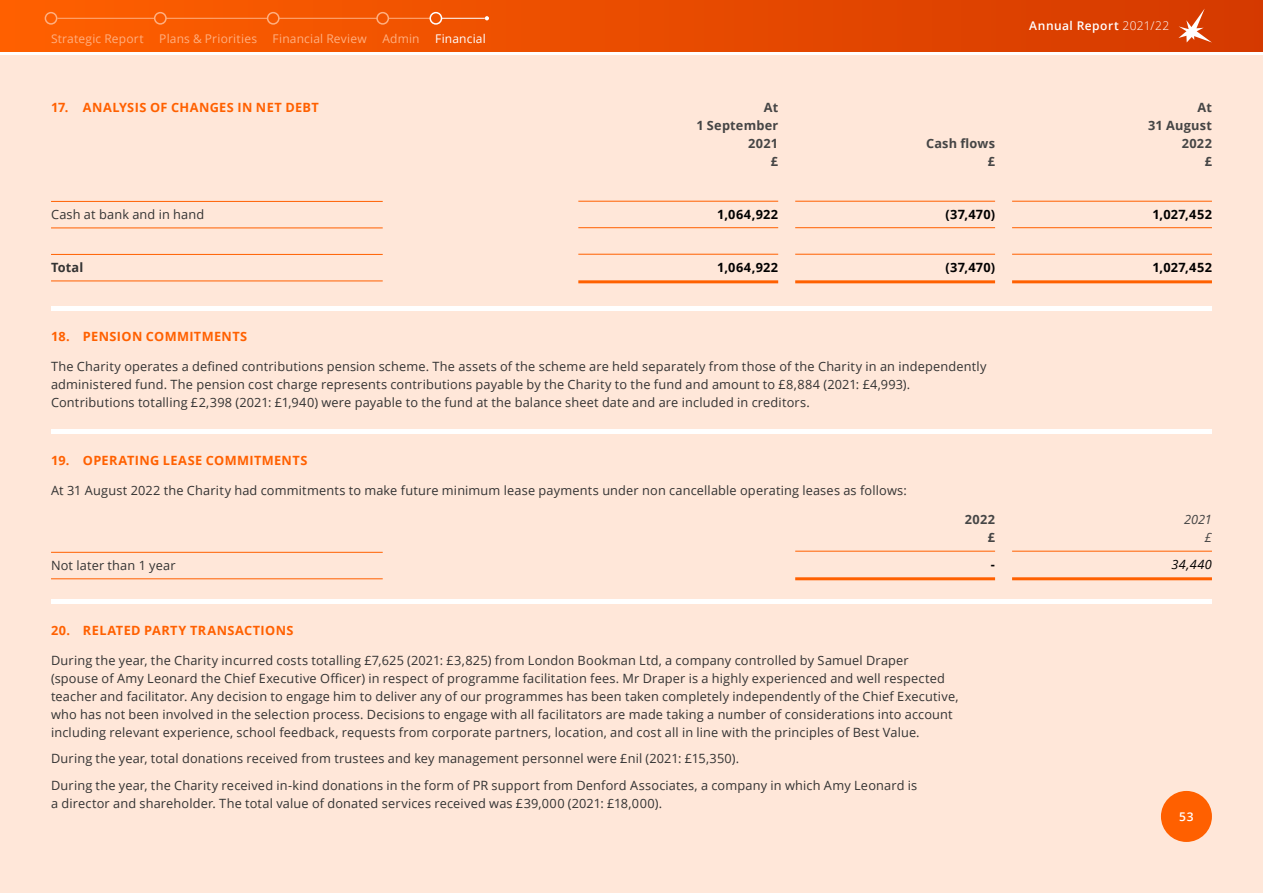
<style>
.page{position:relative;width:1263px;height:893px;background:#fff}
.page>*{position:absolute;margin:0;border:0;box-sizing:border-box;transform-origin:0 0}
.t1{font:12.75px/18px "Open Sans";letter-spacing:.015em;color:#333}
.t2{font:700 12.75px "Open Sans";letter-spacing:.03em;color:#ff6000}
.t3{font:700 12.75px "Open Sans";letter-spacing:.03em;color:#000}
.t4{font:700 12.75px/18px "Open Sans";letter-spacing:.015em;color:#454545;text-align:right}
.t5{font:italic 12.75px "Open Sans";color:#000}
.t6{font:700 12.75px "Open Sans";letter-spacing:.01em;color:#333}
.t7{font:italic 12.75px/18px "Open Sans";color:#454545;text-align:right}
.t8{font:12px "Open Sans";letter-spacing:.015em;color:#ffaf80}
.t9{font:600 12px "Open Sans";letter-spacing:.04em;color:#fff}
.t10{font:12px "Open Sans";letter-spacing:.015em;color:#fff}
.s1{font-weight:300}
</style>
<div class="page">
<div style="left:0;top:0;width:1263px;height:51px;background:linear-gradient(to right,#ff6000,#d43900)"></div>
<svg style="left:1178px;top:9px;width:34px;height:34px"></svg>
<hr style="left:57px;top:18px;width:97px;height:1px;background:#ffaf80">
<div style="left:45px;top:12px;width:12px;height:13px;border:2px solid #ffaf80;border-radius:50%"></div>
<hr style="left:166px;top:18px;width:102px;height:1px;background:#ffaf80">
<hr style="left:279px;top:18px;width:98px;height:1px;background:#ffaf80">
<hr style="left:388px;top:18px;width:42px;height:1px;background:#ffaf80">
<hr style="left:442px;top:18px;width:43px;height:1px;background:#fff">
<svg style="left:485px;top:16px;width:4px;height:4px"></svg>
<div style="left:267px;top:12px;width:13px;height:13px;border:2px solid #ffaf80;border-radius:50%"></div>
<div style="left:376px;top:12px;width:13px;height:13px;border:2px solid #ffaf80;border-radius:50%"></div>
<div style="left:429px;top:12px;width:13px;height:13px;border:2px solid #fff;border-radius:50%"></div>
<div style="left:154px;top:12px;width:13px;height:13px;border:2px solid #ffaf80;border-radius:50%"></div>
<div style="left:0;top:55px;width:1263px;height:838px;background:#ffe7d9"></div>
<hr style="left:578px;top:201px;width:200px;height:1px;background:#ff6000">
<hr style="left:578px;top:227px;width:200px;height:1px;background:#ff6000">
<hr style="left:578px;top:254px;width:200px;height:1px;background:#ff6000">
<hr style="left:578px;top:280px;width:200px;height:3px;background:#ff6000">
<hr style="left:795px;top:201px;width:200px;height:1px;background:#ff6000">
<hr style="left:795px;top:227px;width:200px;height:1px;background:#ff6000">
<hr style="left:795px;top:254px;width:200px;height:1px;background:#ff6000">
<hr style="left:795px;top:280px;width:200px;height:3px;background:#ff6000">
<hr style="left:1012px;top:201px;width:200px;height:1px;background:#ff6000">
<hr style="left:1012px;top:227px;width:200px;height:1px;background:#ff6000">
<hr style="left:1012px;top:254px;width:200px;height:1px;background:#ff6000">
<hr style="left:1012px;top:280px;width:200px;height:3px;background:#ff6000">
<hr style="left:51px;top:201px;width:332px;height:1px;background:#ff6000">
<hr style="left:51px;top:228px;width:332px;height:1px;background:#ff6000">
<hr style="left:51px;top:254px;width:332px;height:1px;background:#ff6000">
<hr style="left:51px;top:281px;width:332px;height:1px;background:#ff6000">
<div style="left:1161px;top:791px;width:51px;height:51px;background:#ff6000;border-radius:50%"></div>
<hr style="left:51px;top:306px;width:1161px;height:4px;background:#fff">
<div style="left:51px;top:429px;width:1161px;height:5px;background:#fff"></div>
<hr style="left:795px;top:551px;width:200px;height:1px;background:#ff6000">
<hr style="left:795px;top:577px;width:200px;height:3px;background:#ff6000">
<hr style="left:1012px;top:551px;width:200px;height:1px;background:#ff6000">
<hr style="left:1012px;top:577px;width:200px;height:3px;background:#ff6000">
<hr style="left:51px;top:552px;width:332px;height:1px;background:#ff6000">
<hr style="left:51px;top:578px;width:332px;height:1px;background:#ff6000">
<hr style="left:51px;top:600px;width:1161px;height:4px;background:#fff">
<p class="t8" style="left:51px;top:30px;width:94px">Strategic Report</p>
<p class="t8" style="left:159px;top:30px;width:99px">Plans &amp; Priorities</p>
<p class="t8" style="left:273px;top:30px;width:96px">Financial Review</p>
<p class="t8" style="left:382px;top:30px;width:39px">Admin</p>
<p class="t10" style="left:435px;top:30px;width:52px">Financial</p>
<p class="t2" style="left:51px;top:98px;width:269px">17. ANALYSIS OF CHANGES IN NET DEBT</p>
<p class="t4" style="left:696px;top:98px;width:83px">At<br>1 September<br>2021<br>£</p>
<p class="t1" style="left:51px;top:205px;width:155px">Cash at bank and in hand</p>
<p class="t6" style="left:51px;top:258px;width:34px">Total</p>
<p class="t3" style="left:717px;top:205px;width:63px">1,064,922</p>
<p class="t3" style="left:717px;top:258px;width:63px">1,064,922</p>
<p class="t4" style="left:926px;top:134px;width:71px">Cash flows £</p>
<p class="t3" style="left:945px;top:205px;width:51px">(37,470)</p>
<p class="t3" style="left:945px;top:258px;width:51px">(37,470)</p>
<p class="t2" style="left:51px;top:328px;width:198px">18. PENSION COMMITMENTS</p>
<p class="t1" style="left:51px;top:357px;width:937px">The Charity operates a defined contributions pension scheme. The assets of the scheme are held separately from those of the Charity in an independently administered fund. The pension cost charge represents contributions payable by the Charity to the fund and amount to £8,884 (2021: £4,993).<br>Contributions totalling £2,398 (2021: £1,940) were payable to the fund at the balance sheet date and are included in creditors.</p>
<p class="t2" style="left:51px;top:451px;width:258px">19. OPERATING LEASE COMMITMENTS</p>
<p class="t1" style="left:51px;top:481px;width:857px">At 31 August 2022 the Charity had commitments to make future minimum lease payments under non cancellable operating leases as follows:</p>
<p class="t9" style="left:1029px;top:17px;width:142px">Annual Report <span class="s1">2021/22</span></p>
<p class="t4" style="left:1148px;top:98px;width:65px">At<br>31 August<br>2022<br>£</p>
<p class="t3" style="left:1152px;top:205px;width:61px">1,027,452</p>
<p class="t3" style="left:1152px;top:258px;width:61px">1,027,452</p>
<p class="t4" style="left:965px;top:510px;width:32px">2022 £</p>
<p class="t3" style="left:991px;top:555px;width:6px">-</p>
<p class="t7" style="left:1184px;top:510px;width:29px">2021 £</p>
<p class="t1" style="left:51px;top:556px;width:126px">Not later than 1 year</p>
<p class="t5" style="left:1171px;top:555px;width:42px">34,440</p>
<p class="t2" style="left:51px;top:621px;width:244px">20. RELATED PARTY TRANSACTIONS</p>
<p class="t1" style="left:51px;top:651px;width:909px">During the year, the Charity incurred costs totalling £7,625 (2021: £3,825) from London Bookman Ltd, a company controlled by Samuel Draper (spouse of Amy Leonard the Chief Executive Officer) in respect of programme facilitation fees. Mr Draper is a highly experienced and well respected teacher and facilitator. Any decision to engage him to deliver any of our programmes has been taken completely independently of the Chief Executive, who has not been involved in the selection process. Decisions to engage with all facilitators are made taking a number of considerations into account including relevant experience, school feedback, requests from corporate partners, location, and cost all in line with the principles of Best Value.</p>
<p class="t1" style="left:51px;top:745px;width:868px;line-height:26.5px">During the year, total donations received from trustees and key management personnel were £nil (2021: £15,350).<br>During the year, the Charity received in-kind donations in the form of PR support from Denford Associates, a company in which Amy Leonard is</p>
<p class="t1" style="left:51px;top:794px;width:613px">a director and shareholder. The total value of donated services received was £39,000 (2021: £18,000).</p>
<p class="t9" style="left:1179px;top:808px;width:16px">53</p>
</div>
